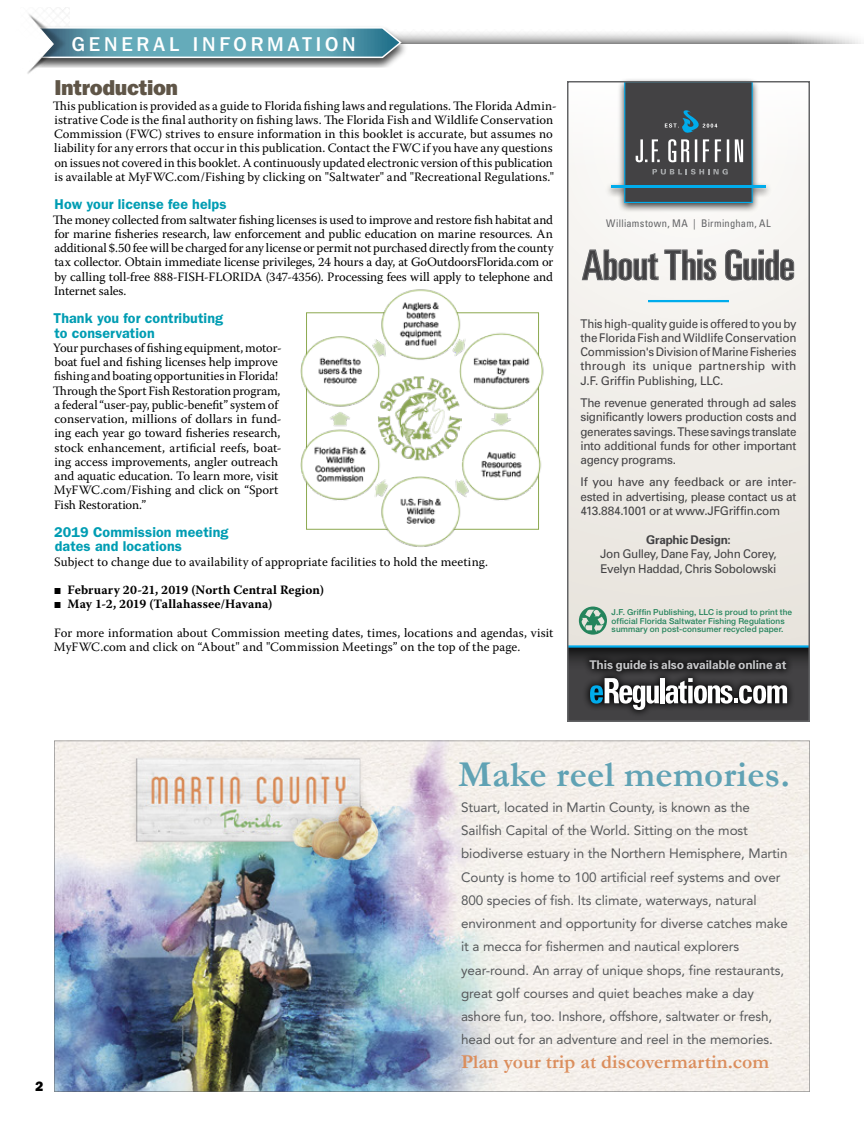
<style>
.page{position:relative;width:864px;height:1134px;background:#fff}
.page>*{position:absolute;margin:0;border:0;box-sizing:border-box;transform-origin:0 0}
.t1{font:ultra-condensed 41.25px "Univers";letter-spacing:-.02em;color:#434244;scale:1.15 1}
.t2{font:700 36.75px "Garamond";letter-spacing:.01em;color:#60a2b4}
.t3{font:800 21.3px "Franklin Gothic IT Cby BT";letter-spacing:-.02em;color:#5f5547}
.t4{font:700 19.8px "Garamond";letter-spacing:.005em;color:#db8e5d}
.t5{font:500 19.8px "Franklin Gothic IT Cby BT";letter-spacing:.195em;color:#fff}
.t6{font:600 14.25px/14.2px "Franklin Gothic";letter-spacing:.01em;color:#009db3}
.t7{font:13.5px/23.2px "Avenir";letter-spacing:-.005em;color:#57595b}
.t8{font:800 13.5px "Franklin Gothic IT Cby BT";color:#000}
.t9{font:12.75px/14.2px "Warnock Pro";color:#000}
.t10{font:700 12.75px "Warnock Pro";letter-spacing:.015em;color:#000}
.t11{font:12px/14.2px "Univers";letter-spacing:-.025em;color:#434244;text-align:justify}
.t12{font:12px/14.2px "Univers";letter-spacing:-.025em;color:#434244;text-align:justify;scale:.96 1}
.t13{font:700 12px "Univers";letter-spacing:-.015em;color:#c6c7c9}
.t14{font:700 12px "Univers";letter-spacing:-.025em;color:#434244}
.t15{font:condensed 10.5px "Univers";letter-spacing:.025em;color:#636466}
.t16{font:500 8.25px/8.2px "Helvetica Neue LT Std";letter-spacing:.015em;color:#24845c}
.s1{font-family:"Century";font-weight:400}
</style>
<div class="page">
<img style="left:300px;top:289px;width:244px;height:258px">
<img style="left:378px;top:374px;width:84px;height:88px">
<div style="left:56px;top:30px;width:808px;height:23px;background:#000;opacity:.9"></div>
<div style="left:56px;top:45px;width:808px;height:8px;background:#fff"></div>
<div style="left:33px;top:25px;width:375px;height:43px;background:#000;opacity:.75"></div>
<svg style="left:70px;top:26px;width:333px;height:33px;background:#73acb9"></svg>
<img style="left:27px;top:8px;width:43px;height:66px">
<svg style="left:570px;top:158px;width:237px;height:486px"></svg>
<hr style="left:648px;top:300px;width:81px;height:2px;background:#00acec">
<svg style="left:582px;top:249px;width:135px;height:32px"></svg>
<svg style="left:725px;top:249px;width:69px;height:32px"></svg>
<div style="left:604px;top:77px;width:168px;height:136px;background:#000;opacity:.75"></div>
<hr style="left:611px;top:185px;width:155px;height:3px;background:#00acec">
<svg style="left:624px;top:84px;width:129px;height:120px;background:#4a545a"></svg>
<div style="left:567px;top:81px;width:243px;height:641px;border:2px solid #636466"></div>
<svg style="left:567px;top:644px;width:243px;height:78px;background:#4b5154"></svg>
<svg style="left:579px;top:607px;width:28px;height:28px"></svg>
<img style="left:54px;top:741px;width:756px;height:351px">
<h3 class="t5" style="left:72px;top:31px;width:286px">GENERAL INFORMATION</h3>
<h3 class="t3" style="left:54px;top:74px;width:125px">Introduction</h3>
<p class="t9" style="left:53px;top:98px;width:505px">This publication is provided as a guide to Florida fishing laws and regulations. The Florida Admin&shy;istrative Code is the final authority on fishing laws. The Florida Fish and Wildlife Conservation Commission (FWC) strives to ensure information in this booklet is accurate, but assumes no liability for any errors that occur in this publication. Contact the FWC if you have any questions on issues not covered in this booklet. A continuously updated electronic version of this publication is available at MyFWC.com/Fishing by clicking on "Saltwater" and "Recreational Regulations."</p>
<p class="t6" style="left:55px;top:197px;width:174px">How your license fee helps</p>
<p class="t9" style="left:53px;top:212px;width:502px;text-align:justify">The money collected from saltwater fishing licenses is used to improve and restore fish habitat and for marine fisheries research, law enforcement and public education on marine resources. An additional $.50 fee will be charged for any license or permit not purchased directly from the county tax collector. Obtain immediate license privileges, 24 hours a day, at GoOutdoorsFlorida.com or by calling toll-free 888-FISH-FLORIDA (347-4356). Processing fees will apply to telephone and Internet sales.</p>
<p class="t6" style="left:54px;top:311px;width:171px">Thank you for contributing to conservation</p>
<p class="t9" style="left:53px;top:340px;width:230px">Your purchases of fishing equipment, motor&shy;boat fuel and fishing licenses help improve fishing and boating opportunities in Florida!<br>Through the Sport Fish Restoration program, a federal “user-pay, public-benefit” system of conservation, millions of dollars in fund&shy;ing each year go toward fisheries research, stock enhancement, artificial reefs, boat&shy;ing access improvements, angler outreach and aquatic education. To learn more, visit MyFWC.com/Fishing and click on “Sport Fish Restoration.”</p>
<p class="t6" style="left:54px;top:525px;width:176px">2019 Commission meeting dates and locations</p>
<p class="t9" style="left:54px;top:554px;width:435px">Subject to change due to availability of appropriate facilities to hold the meeting.</p>
<p class="t10" style="left:54px;top:582px;width:272px"><span class="s1">■</span> February 20-21, 2019 (North Central Region)</p>
<p class="t10" style="left:54px;top:596px;width:220px"><span class="s1">■</span> May 1-2, 2019 (Tallahassee/Havana)</p>
<p class="t9" style="left:54px;top:625px;width:501px">For more information about Commission meeting dates, times, locations and agendas, visit<br>MyFWC.com and click on “About" and "Commission Meetings” on the top of the page.</p>
<p class="t15" style="left:606px;top:216px;width:166px">Williamstown, MA | Birmingham, AL</p>
<h1 class="t1" style="left:582px;top:242px;width:187px">About This Guide</h1>
<p class="t12" style="left:580px;top:316px;width:226px">This high-quality guide is offered to you by the Florida Fish and Wildlife Conservation Commission's Division of Marine Fisheries through its unique partnership with J.F. Griffin Publishing, LLC.</p>
<p class="t11" style="left:580px;top:395px;width:218px">The revenue generated through ad sales significantly lowers production costs and generates savings. These savings translate into additional funds for other important agency programs.</p>
<p class="t11" style="left:580px;top:475px;width:218px">If you have any feedback or are inter&shy;ested in advertising, please contact us at 413.884.1001 or at www.JFGriffin.com</p>
<p class="t14" style="left:646px;top:532px;width:86px">Graphic Design:</p>
<p class="t11" style="left:600px;top:547px;width:178px">Jon Gulley, Dane Fay, John Corey,<br>Evelyn Haddad, Chris Sobolowski</p>
<p class="t16" style="left:612px;top:608px;width:182px">J.F. Griffin Publishing, LLC is proud to print the official Florida Saltwater Fishing Regulations summary on post-consumer recycled paper.</p>
<p class="t13" style="left:589px;top:657px;width:198px">This guide is also available online at</p>
<p class="t8" style="left:35px;top:1077px;width:10px">2</p>
<h2 class="t2" style="left:458px;top:753px;width:333px">Make reel memories.</h2>
<p class="t7" style="left:461px;top:796px;width:328px">Stuart, located in Martin County, is known as the Sailfish Capital of the World. Sitting on the most biodiverse estuary in the Northern Hemisphere, Martin County is home to 100 artificial reef systems and over 800 species of fish. Its climate, waterways, natural environment and opportunity for diverse catches make it a mecca for fishermen and nautical explorers year-round. An array of unique shops, fine restaurants, great golf courses and quiet beaches make a day ashore fun, too. Inshore, offshore, saltwater or fresh, head out for an adventure and reel in the memories.</p>
<h3 class="t4" style="left:461px;top:1050px;width:310px">Plan your trip at discovermartin.com</h3>
</div>
